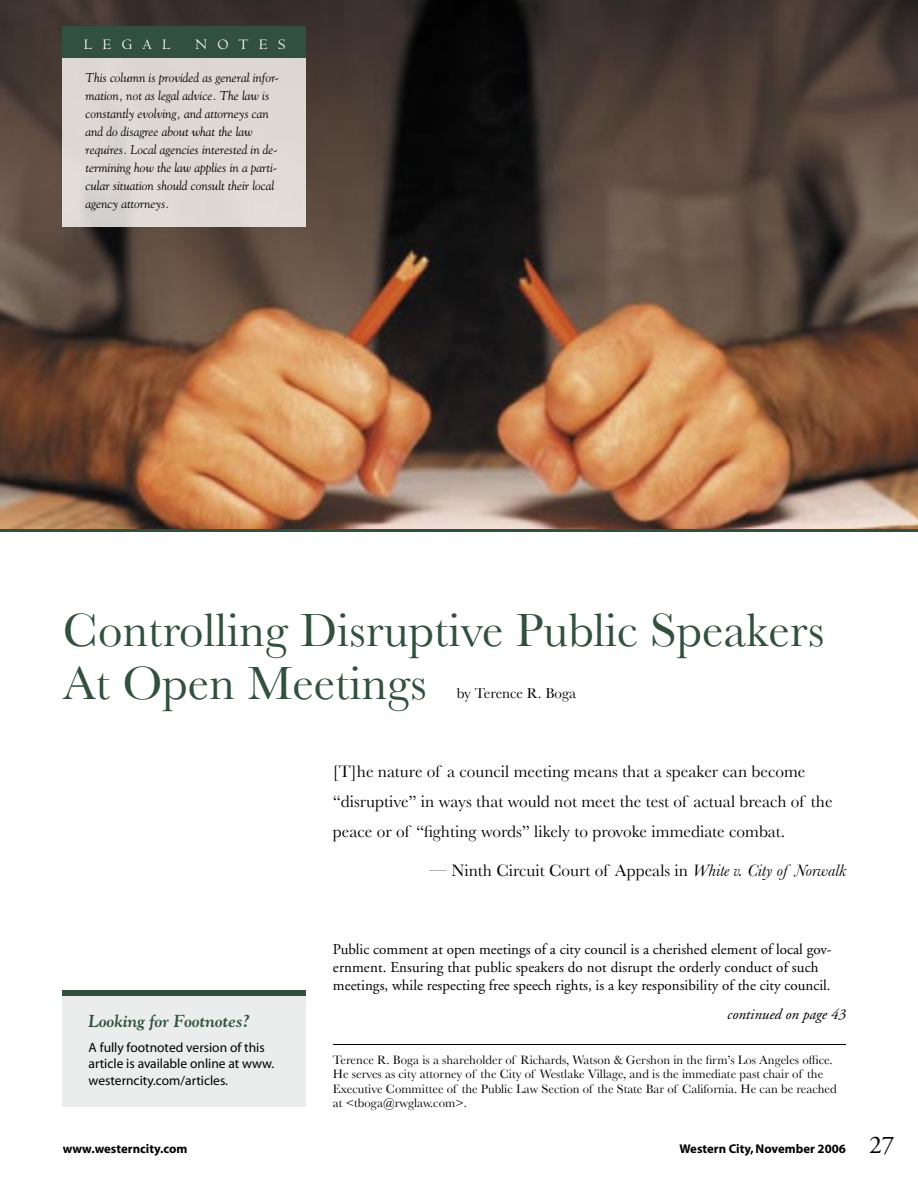
<style>
.page{position:relative;width:918px;height:1188px;background:#fff}
.page>*{position:absolute;margin:0;border:0;box-sizing:border-box;transform-origin:0 0}
.t1{font:48.75px/52.5px "Baskerville";color:#31503e}
.t2{font:17.25px/30px "Baskerville";color:#000}
.t3{font:italic 700 17.25px "Goudy";color:#31503e}
.t4{font:15px/18px "Adobe Garamond";color:#000}
.t5{font:italic 15px "Adobe Garamond";color:#000}
.t6{font:15px "Baskerville";color:#000}
.t7{font:15px "Centaur MT SC";letter-spacing:.7em;color:#fff}
.t8{font:13.5px/16.5px "Myriad";color:#000}
.t9{font:12.75px/14.2px "Baskerville";color:#000}
.t10{font:italic 12.75px/18px "Goudy";color:#000}
.t11{font:700 12.75px "Myriad";color:#000}
.s1{font-style:italic}
.s2{font-family:"Adobe Garamond";font-weight:400;font-size:25.5px}
</style>
<div class="page">
<img style="left:0;top:0;width:918px;height:529px">
<div style="left:63px;top:58px;width:243px;height:168px;background:#ddd8d4"></div>
<div style="left:63px;top:26px;width:243px;height:32px;background:#31503e"></div>
<hr style="left:0;top:529px;width:918px;height:3px;background:#31503e">
<hr style="left:333px;top:1044px;width:513px;height:1px;background:#000">
<div style="left:63px;top:993px;width:243px;height:114px;background:#eaedec"></div>
<div style="left:63px;top:990px;width:243px;height:6px;background:#31503e"></div>
<p class="t7" style="left:84px;top:36px;width:88px">LEGAL</p>
<p class="t7" style="left:195px;top:36px;width:91px">NOTES</p>
<p class="t10" style="left:86px;top:68px;width:195px">This column is provided as general infor&shy;mation, not as legal advice. The law is constantly evolving, and attorneys can and do disagree about what the law requires. Local agencies interested in de&shy;termining how the law applies in a parti&shy;cular situation should consult their local agency attorneys.</p>
<h1 class="t1" style="left:63px;top:604px;width:763px">Controlling Disruptive Public Speakers<br>At Open Meetings</h1>
<p class="t6" style="left:457px;top:684px;width:121px">by Terence R. Boga</p>
<h2 class="t3" style="left:89px;top:1010px;width:162px">Looking for Footnotes?</h2>
<p class="t8" style="left:89px;top:1040px;width:187px">A fully footnoted version of this article is available online at www. westerncity.com/articles.</p>
<h2 class="t2" style="left:333px;top:756px;width:501px">[T]he nature of a council meeting means that a speaker can become “disruptive” in ways that would not meet the test of actual breach of the peace or of “fighting words” likely to provoke immediate combat.</h2>
<h2 class="t2" style="left:430px;top:855px;width:418px"><span class="s1">—</span> Ninth Circuit Court of Appeals in <span class="s1">White v. City of Norwalk</span></h2>
<p class="t4" style="left:333px;top:941px;width:500px">Public comment at open meetings of a city council is a cherished element of local gov&shy;ernment. Ensuring that public speakers do not disrupt the orderly conduct of such meetings, while respecting free speech rights, is a key responsibility of the city council.</p>
<p class="t5" style="left:727px;top:1006px;width:120px">continued on page 43</p>
<p class="t9" style="left:333px;top:1053px;width:505px">Terence R. Boga is a shareholder of Richards, Watson &amp; Gershon in the firm’s Los Angeles office.<br>He serves as city attorney of the City of Westlake Village, and is the immediate past chair of the Executive Committee of the Public Law Section of the State Bar of California. He can be reached at &lt;tboga@rwglaw.com&gt;.</p>
<p class="t11" style="left:63px;top:1142px;width:126px">www.westerncity.com</p>
<p class="t11" style="left:680px;top:1142px;width:217px">Western City, November 2006 <span class="s2">27</span></p>
</div>
